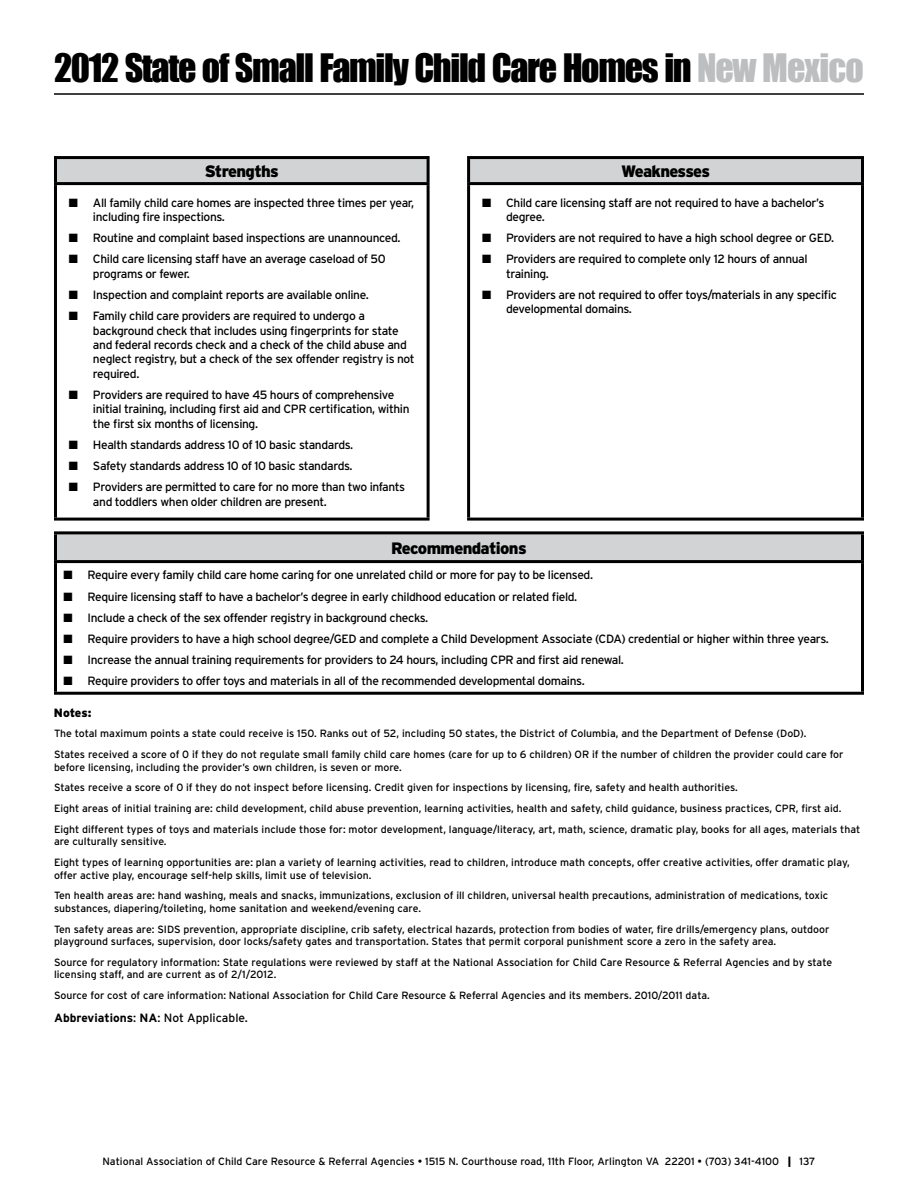
<style>
.page{position:relative;width:918px;height:1188px;background:#fff}
.page>*{position:absolute;margin:0;border:0;box-sizing:border-box;transform-origin:0 0}
.t1{font:36px "Impact";letter-spacing:-.035em;color:#000}
.t2{font:900 16.5px "Interstate";letter-spacing:-.04em;color:#000}
.t3{font:12px/14.4px "Interstate";letter-spacing:-.03em;color:#000}
.t4{font:12px "Interstate";color:#000}
.t5{font:900 12px "Interstate";letter-spacing:-.005em;color:#000}
.t6{font:10.5px/20.7px "Interstate";color:#000}
.s1{color:#bcbec0}
.s2{font-weight:700}
.s3{font-weight:900}
</style>
<div class="page">
<svg style="left:57px;top:159px;width:804px;height:23px;background:#d2d4d5"></svg>
<hr style="left:54px;top:156px;width:376px;height:3px;background:#000">
<hr style="left:54px;top:159px;width:3px;height:23px;background:#000">
<hr style="left:467px;top:156px;width:397px;height:3px;background:#000">
<hr style="left:861px;top:159px;width:3px;height:23px;background:#000">
<hr style="left:54px;top:182px;width:376px;height:3px;background:#000">
<hr style="left:54px;top:185px;width:3px;height:333px;background:#000">
<hr style="left:467px;top:182px;width:397px;height:3px;background:#000">
<hr style="left:861px;top:185px;width:3px;height:333px;background:#000">
<hr style="left:54px;top:518px;width:376px;height:3px;background:#000">
<hr style="left:467px;top:518px;width:397px;height:3px;background:#000">
<hr style="left:427px;top:159px;width:3px;height:23px;background:#000">
<hr style="left:467px;top:159px;width:3px;height:23px;background:#000">
<hr style="left:427px;top:185px;width:3px;height:333px;background:#000">
<hr style="left:467px;top:185px;width:3px;height:333px;background:#000">
<div style="left:56px;top:533px;width:806px;height:29px;background:#d1d3d4"></div>
<hr style="left:54px;top:531px;width:810px;height:3px;background:#000">
<hr style="left:54px;top:534px;width:3px;height:26px;background:#000">
<hr style="left:861px;top:534px;width:3px;height:26px;background:#000">
<hr style="left:54px;top:560px;width:810px;height:3px;background:#000">
<hr style="left:54px;top:563px;width:3px;height:129px;background:#000">
<hr style="left:861px;top:563px;width:3px;height:129px;background:#000">
<hr style="left:54px;top:692px;width:810px;height:3px;background:#000">
<hr style="left:54px;top:93px;width:810px;height:2px;background:#000">
<h1 class="t1" style="left:54px;top:40px;width:811px">2012 State of Small Family Child Care Homes in <span class="s1">New Mexico</span></h1>
<h2 class="t2" style="left:205px;top:162px;width:76px">Strengths</h2>
<h2 class="t2" style="left:621px;top:162px;width:90px">Weaknesses</h2>
<p class="t3" style="left:93px;top:195px;width:323px;text-indent:-24px">■ All family child care homes are inspected three times per year, including fire inspections.</p>
<p class="t3" style="left:69px;top:231px;width:333px">■ Routine and complaint based inspections are unannounced.</p>
<p class="t3" style="left:93px;top:252px;width:294px;text-indent:-24px">■ Child care licensing staff have an average caseload of 50 programs or fewer.</p>
<p class="t3" style="left:69px;top:288px;width:301px">■ Inspection and complaint reports are available online.</p>
<p class="t3" style="left:93px;top:309px;width:323px;text-indent:-24px">■ Family child care providers are required to undergo a background check that includes using fingerprints for state and federal records check and a check of the child abuse and neglect registry, but a check of the sex offender registry is not required.</p>
<p class="t3" style="left:93px;top:387px;width:318px;text-indent:-24px">■ Providers are required to have 45 hours of comprehensive initial training, including first aid and CPR certification, within the first six months of licensing.</p>
<p class="t3" style="left:69px;top:437px;width:286px">■ Health standards address 10 of 10 basic standards.</p>
<p class="t3" style="left:69px;top:458px;width:285px">■ Safety standards address 10 of 10 basic standards.</p>
<p class="t3" style="left:93px;top:480px;width:314px;text-indent:-24px">■ Providers are permitted to care for no more than two infants and toddlers when older children are present.</p>
<p class="t3" style="left:506px;top:195px;width:320px;text-indent:-24px">■ Child care licensing staff are not required to have a bachelor’s degree.</p>
<p class="t3" style="left:482px;top:231px;width:353px">■ Providers are not required to have a high school degree or GED.</p>
<p class="t3" style="left:506px;top:252px;width:303px;text-indent:-24px">■ Providers are required to complete only 12 hours of annual training.</p>
<p class="t3" style="left:506px;top:287px;width:333px;text-indent:-24px">■ Providers are not required to offer toys/materials in any specific developmental domains.</p>
<h2 class="t2" style="left:391px;top:539px;width:137px">Recommendations</h2>
<p class="t3" style="left:64px;top:568px;width:531px">■ Require every family child care home caring for one unrelated child or more for pay to be licensed.</p>
<p class="t3" style="left:64px;top:589px;width:515px">■ Require licensing staff to have a bachelor’s degree in early childhood education or related field.</p>
<p class="t3" style="left:64px;top:610px;width:366px">■ Include a check of the sex offender registry in background checks.</p>
<p class="t3" style="left:64px;top:631px;width:767px">■ Require providers to have a high school degree/GED and complete a Child Development Associate (CDA) credential or higher within three years.</p>
<p class="t3" style="left:64px;top:652px;width:562px">■ Increase the annual training requirements for providers to 24 hours, including CPR and first aid renewal.</p>
<p class="t3" style="left:64px;top:674px;width:523px">■ Require providers to offer toys and materials in all of the recommended developmental domains.</p>
<p class="t5" style="left:54px;top:706px;width:39px">Notes:</p>
<p class="t6" style="left:54px;top:723px;width:791px">The total maximum points a state could receive is 150. Ranks out of 52, including 50 states, the District of Columbia, and the Department of Defense (DoD).<br>States received a score of 0 if they do not regulate small family child care homes (care for up to 6 children) OR if the number of children the provider could care for</p>
<p class="t6" style="left:54px;top:757px;width:808px">before licensing, including the provider’s own children, is seven or more.<br>States receive a score of 0 if they do not inspect before licensing. Credit given for inspections by licensing, fire, safety and health authorities.<br>Eight areas of initial training are: child development, child abuse prevention, learning activities, health and safety, child guidance, business practices, CPR, first aid.<br>Eight different types of toys and materials include those for: motor development, language/literacy, art, math, science, dramatic play, books for all ages, materials that</p>
<p class="t6" style="left:54px;top:831px;width:797px">are culturally sensitive.<br>Eight types of learning opportunities are: plan a variety of learning activities, read to children, introduce math concepts, offer creative activities, offer dramatic play,</p>
<p class="t6" style="left:54px;top:864px;width:776px">offer active play, encourage self-help skills, limit use of television.<br>Ten health areas are: hand washing, meals and snacks, immunizations, exclusion of ill children, universal health precautions, administration of medications, toxic</p>
<p class="t6" style="left:54px;top:898px;width:777px">substances, diapering/toileting, home sanitation and weekend/evening care.<br>Ten safety areas are: SIDS prevention, appropriate discipline, crib safety, electrical hazards, protection from bodies of water, fire drills/emergency plans, outdoor</p>
<p class="t6" style="left:54px;top:931px;width:780px">playground surfaces, supervision, door locks/safety gates and transportation. States that permit corporal punishment score a zero in the safety area.<br>Source for regulatory information: State regulations were reviewed by staff at the National Association for Child Care Resource &amp; Referral Agencies and by state</p>
<p class="t6" style="left:54px;top:964px;width:657px">licensing staff, and are current as of 2/1/2012.<br>Source for cost of care information: National Association for Child Care Resource &amp; Referral Agencies and its members. 2010/2011 data.</p>
<p class="t4" style="left:54px;top:1011px;width:195px"><span class="s2">Abbreviations</span>: <span class="s2">NA</span>: Not Applicable.</p>
<p class="t6" style="left:102px;top:1151px;width:715px">National Association of Child Care Resource &amp; Referral Agencies • 1515 N. Courthouse road, 11th Floor, Arlington VA 22201 • (703) 341-4100 <span class="s3">|</span> 137</p>
</div>
